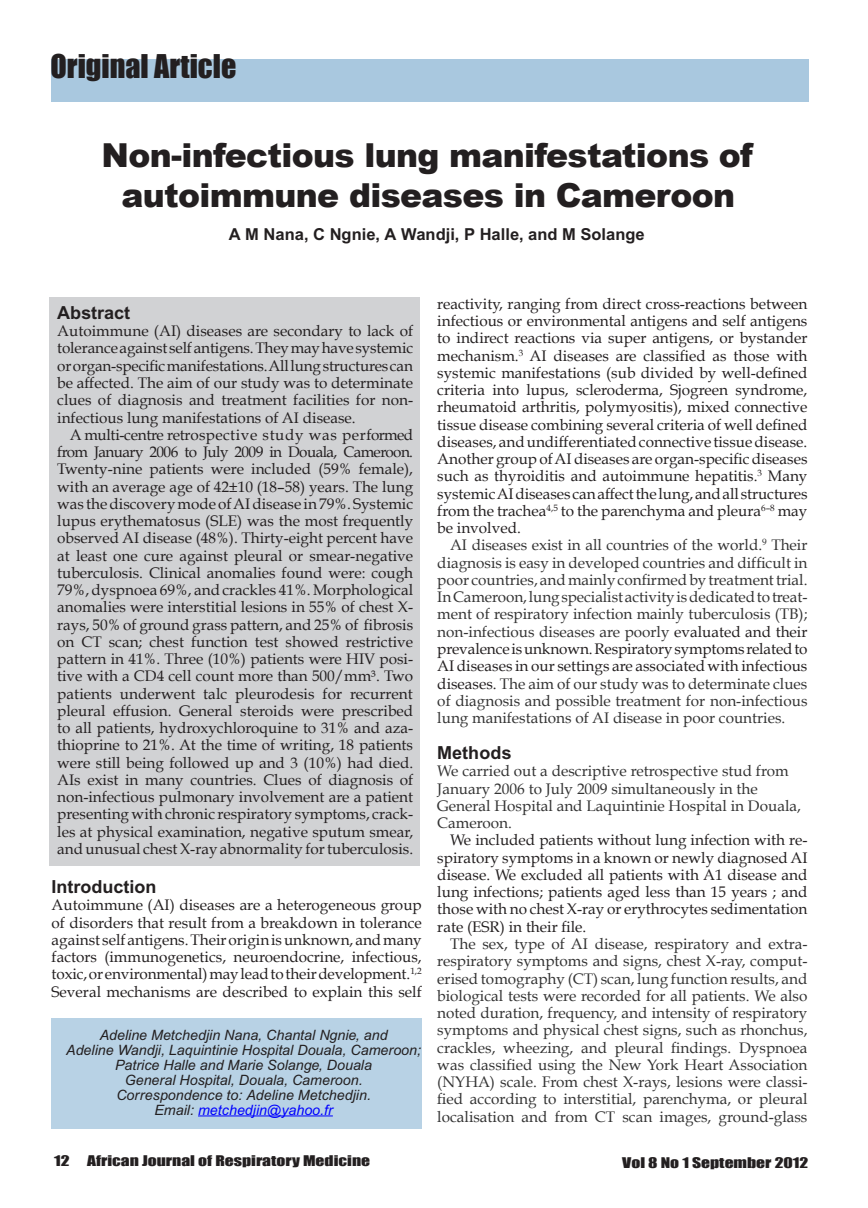
<style>
.page{position:relative;width:868px;height:1208px;background:#fff}
.page>*{position:absolute;margin:0;border:0;box-sizing:border-box;transform-origin:0 0}
.Body_First_Para{font:900 33px "Arial";letter-spacing:-.02em;color:#231f20}
.t1{font:30px "Impact";color:#231f20}
.Subhead{font:700 18px "Arial";color:#231f20}
.Body_Main_Text{font:700 16.5px "Arial";color:#231f20}
.Body_Main_Text-2{font:15.3px/17.2px "Book Antiqua";color:#231f20;text-align:justify}
.Body_First_Para-2{font:15.3px/17.2px "Book Antiqua";color:#231f20;text-align:justify}
.Body_Main_Text-3{font:15.3px/17.2px "Book Antiqua";color:#333;text-align:justify}
.Body_First_Para-3{font:15.3px/17.2px "Book Antiqua";color:#333}
.t2{font:italic 14.25px "Arial";color:#231f20}
.t3{font:italic 14.25px "Arial";color:#00f}
.t4{font:13.5px "Impact";color:#231f20;scale:1.3 1}
.s1{color:#231f20}
</style>
<div class="page">
<div style="left:51px;top:60px;width:757px;height:42px;background:#a9c8df"></div>
<div style="left:52px;top:1018px;width:369px;height:110px;background:#b8d2e5"></div>
<div style="left:50px;top:298px;width:369px;height:568px;background:#d1d2d4"></div>
<hr style="left:198px;top:1115px;width:135px;height:1px;background:#00f">
<h2 class="t1" style="left:51px;top:48px;width:187px">Original Article</h2>
<p class="Body_First_Para" style="left:102px;top:131px;width:653px">Non-infectious lung manifestations of</p>
<p class="Body_First_Para" style="left:121px;top:171px;width:615px">autoimmune diseases in Cameroon</p>
<p class="Body_Main_Text" style="left:229px;top:225px;width:417px">A M Nana, C Ngnie, A Wandji, P Halle, and M Solange</p>
<p class="Subhead" style="left:57px;top:302px;width:74px">Abstract</p>
<p class="Body_First_Para-2" style="left:57px;top:322px;width:357px">Autoimmune (AI) diseases are secondary to lack of tolerance against self antigens. They may have systemic or organ-specific manifestations. All lung structures can be affected. The aim of our study was to determinate clues of diagnosis and treatment facilities for non&shy;infectious lung manifestations of AI disease.</p>
<p class="Body_Main_Text-2" style="left:57px;top:426px;width:357px;text-indent:13px">A multi-centre retrospective study was performed from January 2006 to July 2009 in Douala, Cameroon.<br>Twenty-nine patients were included (59% female), with an average age of 42±10 (18–58) years. The lung was the discovery mode of AI disease in 79%. Systemic lupus erythematosus (SLE) was the most frequently observed AI disease (48%). Thirty-eight percent have at least one cure against pleural or smear-negative tuberculosis. Clinical anomalies found were: cough 79%, dyspnoea 69%, and crackles 41%. Morphological anomalies were interstitial lesions in 55% of chest X&shy;rays, 50% of ground grass pattern, and 25% of fibrosis on CT scan; chest function test showed restrictive pattern in 41%. Three (10%) patients were HIV posi&shy;tive with a CD4 cell count more than 500/mm³. Two patients underwent talc pleurodesis for recurrent pleural effusion. General steroids were prescribed to all patients, hydroxychloroquine to 31% and aza&shy;thioprine to 21%. At the time of writing, 18 patients were still being followed up and 3 (10%) had died.<br>AIs exist in many countries. Clues of diagnosis of non-infectious pulmonary involvement are a patient presenting with chronic respiratory symptoms, crack&shy;les at physical examination, negative sputum smear, and unusual chest X-ray abnormality for tuberculosis.</p>
<p class="Subhead" style="left:52px;top:876px;width:106px">Introduction</p>
<p class="Body_First_Para-2" style="left:52px;top:896px;width:371px">Autoimmune (AI) diseases are a heterogeneous group of disorders that result from a breakdown in tolerance against self antigens. Their origin is unknown, and many factors (immunogenetics, neuroendocrine, infectious, toxic, or environmental) may lead to their development.<sup>1,2<br></sup>Several mechanisms are described to explain this self</p>
<p class="t2" style="left:100px;top:1026px;width:289px">Adeline Metchedjin Nana, Chantal Ngnie, and</p>
<p class="t2" style="left:66px;top:1041px;width:356px">Adeline Wandji, Laquintinie Hospital Douala, Cameroon;</p>
<p class="t2" style="left:115px;top:1056px;width:258px">Patrice Halle and Marie Solange, Douala</p>
<p class="t2" style="left:125px;top:1071px;width:239px">General Hospital, Douala, Cameroon.</p>
<p class="t2" style="left:116px;top:1086px;width:256px">Correspondence to: Adeline Metchedjin.</p>
<p class="t3" style="left:154px;top:1101px;width:180px"><span class="s1">Email:</span> metchedjin@yahoo.fr</p>
<p class="Body_First_Para-2" style="left:437px;top:295px;width:372px">reactivity, ranging from direct cross-reactions between infectious or environmental antigens and self antigens to indirect reactions via super antigens, or bystander mechanism.<sup>3</sup> AI diseases are classified as those with systemic manifestations (sub divided by well-defined criteria into lupus, scleroderma, Sjogreen syndrome, rheumatoid arthritis, polymyositis), mixed connective tissue disease combining several criteria of well defined diseases, and undifferentiated connective tissue disease.<br>Another group of AI diseases are organ-specific diseases such as thyroiditis and autoimmune hepatitis.<sup>3</sup> Many systemic AI diseases can affect the lung, and all structures from the trachea<sup>4,5</sup> to the parenchyma and pleura<sup>6–8</sup> may be involved.</p>
<p class="Body_Main_Text-3" style="left:437px;top:536px;width:372px;text-indent:13px">AI diseases exist in all countries of the world.<sup>9</sup> Their diagnosis is easy in developed countries and difficult in poor countries, and mainly confirmed by treatment trial.<br>In Cameroon, lung specialist activity is dedicated to treat&shy;ment of respiratory infection mainly tuberculosis (TB); non-infectious diseases are poorly <span class="s1">evaluated and their prevalence is unknown. Respiratory symptoms related to AI diseases in our settings are associated with infectious diseases.</span> The aim of our study was to determinate clues of diagnosis and possible treatment for non-infectious lung manifestations of AI disease in poor countries.</p>
<p class="Subhead" style="left:437px;top:742px;width:75px">Methods</p>
<p class="Body_First_Para-3" style="left:437px;top:762px;width:365px">We carried out a descriptive retrospective stud from January 2006 to July 2009 simultaneously in the General Hospital and Laquintinie Hospital in Douala, Cameroon.</p>
<p class="Body_Main_Text-2" style="left:437px;top:831px;width:371px;text-indent:13px">We included patients without lung infection with re&shy;spiratory symptoms in a known or newly diagnosed AI disease. We excluded all patients with A1 disease and lung infections; patients aged less than 15 years ; and those with no chest X-ray or erythrocytes sedimentation rate (ESR) in their file.</p>
<p class="Body_Main_Text-3" style="left:437px;top:935px;width:372px;text-indent:13px">The sex, type of AI disease, respiratory and extra&shy;respiratory symptoms and signs, chest X-ray, comput&shy;erised tomography (CT) scan, lung function results, and biological tests were recorded for all patients. We also noted duration, frequency, and intensity of respiratory symptoms and physical chest signs, such as rhonchus, crackles, wheezing, and pleural findings. Dyspnoea was classified using the New York Heart Association (NYHA) scale. From chest X-rays, lesions were classi&shy;fied according to interstitial, parenchyma, or pleural localisation and from CT scan images, ground-glass</p>
<p class="t4" style="left:54px;top:1152px;width:13px">12</p>
<p class="t4" style="left:87px;top:1152px;width:219px">African Journal of Respiratory Medicine</p>
<p class="t4" style="left:622px;top:1154px;width:145px">Vol 8 No 1 September 2012</p>
</div>
